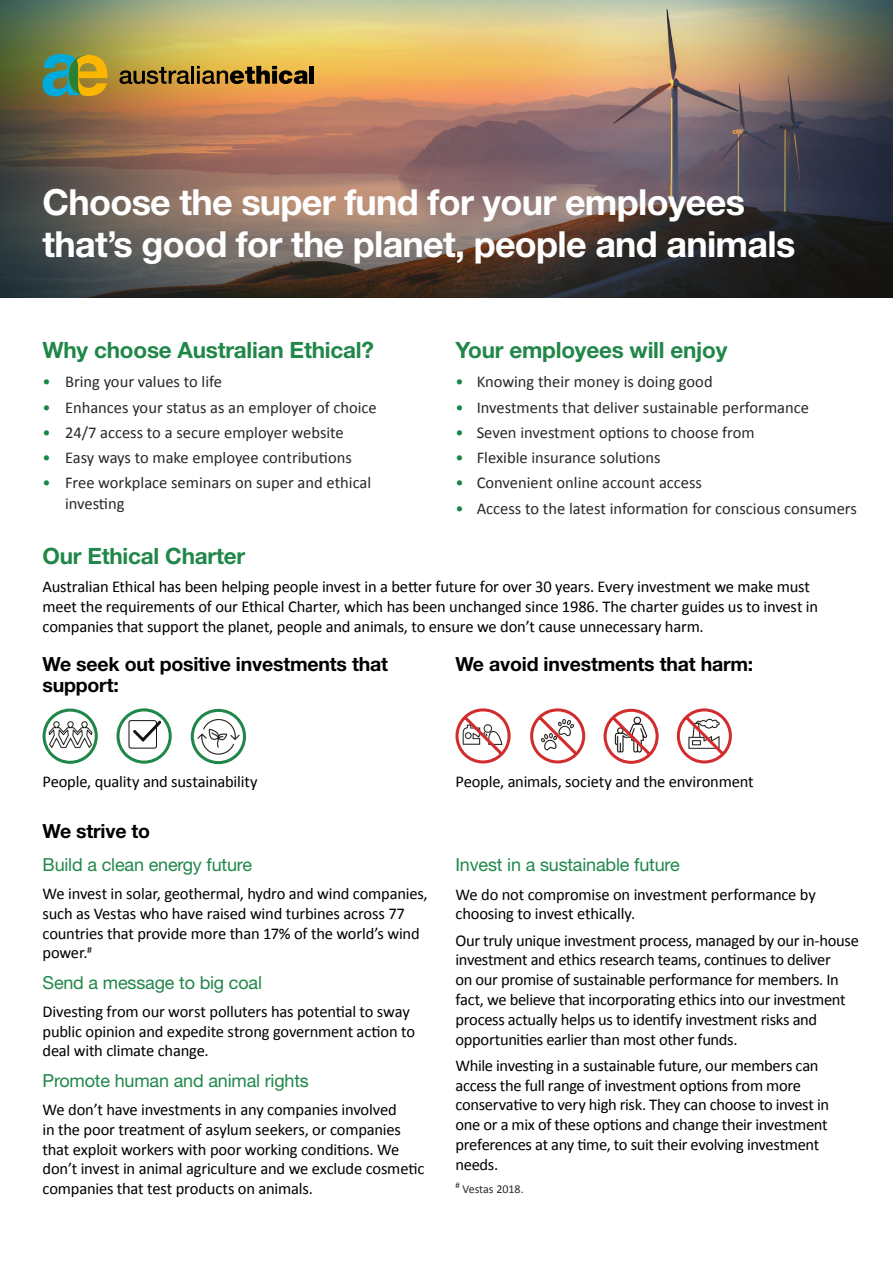
<style>
.page{position:relative;width:893px;height:1263px;background:#fff}
.page>*{position:absolute;margin:0;border:0;box-sizing:border-box;transform-origin:0 0}
.t1{font:700 36px/42px "Helvetica Neue";letter-spacing:-.02em;color:#fff}
.t2{font:700 22.5px "Helvetica Neue";letter-spacing:-.01em;color:#208749}
.t3{font:700 19.5px/21px "Helvetica Neue";letter-spacing:-.01em;color:#000}
.t4{font:18px "Helvetica Neue";letter-spacing:-.01em;color:#208749}
.t5{font:16.5px/19.8px "Calibri";letter-spacing:-.015em;color:#000}
.t6{font:16.5px/21px "Calibri";color:#282827}
.t7{font:12px "Calibri";color:#282827}
.s1{color:#188649}
</style>
<div class="page">
<img style="left:0;top:0;width:893px;height:298px">
<svg style="left:116px;top:708px;width:56px;height:56px"></svg>
<div style="left:129px;top:720px;width:28px;height:28px;border:1px solid #12100b;border-radius:2px"></div>
<svg style="left:42px;top:725px;width:56px;height:39px"></svg>
<img style="left:45px;top:708px;width:51px;height:52px">
<img style="left:190px;top:708px;width:56px;height:56px">
<svg style="left:455px;top:708px;width:56px;height:56px"></svg>
<svg style="left:530px;top:708px;width:56px;height:56px"></svg>
<svg style="left:603px;top:708px;width:56px;height:56px"></svg>
<svg style="left:676px;top:708px;width:56px;height:56px"></svg>
<svg style="left:43px;top:54px;width:64px;height:42px;background:#799a56"></svg>
<svg style="left:119px;top:67px;width:71px;height:17px"></svg>
<hr style="left:191px;top:66px;width:3px;height:18px;background:#000">
<svg style="left:197px;top:66px;width:111px;height:18px;background:#795d26"></svg>
<div style="left:309px;top:66px;width:5px;height:18px;background:#000"></div>
<h1 class="t1" style="left:43px;top:181px;width:754px">Choose the super fund for your employees that’s good for the planet, people and animals</h1>
<h2 class="t2" style="left:43px;top:336px;width:333px">Why choose Australian Ethical?</h2>
<p class="t6" style="left:43px;top:371px;width:181px"><span class="s1">•</span> Bring your values to life</p>
<p class="t6" style="left:43px;top:397px;width:336px"><span class="s1">•</span> Enhances your status as an employer of choice</p>
<p class="t6" style="left:43px;top:422px;width:303px"><span class="s1">•</span> 24/7 access to a secure employer website</p>
<p class="t6" style="left:43px;top:447px;width:311px"><span class="s1">•</span> Easy ways to make employee contributions</p>
<p class="t6" style="left:65px;top:472px;width:308px;text-indent:-23px"><span class="s1">•</span> Free workplace seminars on super and ethical investing</p>
<h2 class="t2" style="left:455px;top:336px;width:274px">Your employees will enjoy</h2>
<p class="t6" style="left:455px;top:371px;width:259px"><span class="s1">•</span> Knowing their money is doing good</p>
<p class="t6" style="left:455px;top:397px;width:355px"><span class="s1">•</span> Investments that deliver sustainable performance</p>
<p class="t6" style="left:455px;top:422px;width:301px"><span class="s1">•</span> Seven investment options to choose from</p>
<p class="t6" style="left:455px;top:447px;width:206px"><span class="s1">•</span> Flexible insurance solutions</p>
<p class="t6" style="left:455px;top:472px;width:248px"><span class="s1">•</span> Convenient online account access</p>
<p class="t6" style="left:455px;top:498px;width:403px"><span class="s1">•</span> Access to the latest information for conscious consumers</p>
<h2 class="t2" style="left:43px;top:542px;width:204px">Our Ethical Charter</h2>
<p class="t5" style="left:43px;top:577px;width:777px">Australian Ethical has been helping people invest in a better future for over 30 years. Every investment we make must meet the requirements of our Ethical Charter, which has been unchanged since 1986. The charter guides us to invest in companies that support the planet, people and animals, to ensure we don’t cause unnecessary harm.</p>
<p class="t3" style="left:43px;top:653px;width:347px">We seek out positive investments that support:</p>
<p class="t3" style="left:455px;top:653px;width:299px">We avoid investments that harm:</p>
<p class="t5" style="left:43px;top:772px;width:217px">People, quality and sustainability</p>
<p class="t3" style="left:43px;top:820px;width:109px">We strive to</p>
<p class="t4" style="left:43px;top:853px;width:211px">Build a clean energy future</p>
<p class="t5" style="left:43px;top:884px;width:387px">We invest in solar, geothermal, hydro and wind companies, such as Vestas who have raised wind turbines across 77 countries that provide more than 17% of the world’s wind power.<sup>#</sup></p>
<p class="t4" style="left:43px;top:971px;width:221px">Send a message to big coal</p>
<p class="t5" style="left:43px;top:1001px;width:374px">Divesting from our worst polluters has potential to sway public opinion and expedite strong government action to deal with climate change.</p>
<p class="t4" style="left:43px;top:1069px;width:268px">Promote human and animal rights</p>
<p class="t5" style="left:43px;top:1099px;width:383px">We don’t have investments in any companies involved<br>in the poor treatment of asylum seekers, or companies that exploit workers with poor working conditions. We don’t invest in animal agriculture and we exclude cosmetic companies that test products on animals.</p>
<p class="t5" style="left:455px;top:772px;width:300px">People, animals, society and the environment</p>
<p class="t4" style="left:455px;top:854px;width:226px">Invest in a sustainable future</p>
<p class="t5" style="left:455px;top:884px;width:362px">We do not compromise on investment performance by choosing to invest ethically.</p>
<p class="t5" style="left:455px;top:930px;width:405px">Our truly unique investment process, managed by our in-house investment and ethics research teams, continues to deliver<br>on our promise of sustainable performance for members. In fact, we believe that incorporating ethics into our investment process actually helps us to identify investment risks and opportunities earlier than most other funds.</p>
<p class="t5" style="left:455px;top:1055px;width:375px">While investing in a sustainable future, our members can access the full range of investment options from more conservative to very high risk. They can choose to invest in one or a mix of these options and change their investment preferences at any time, to suit their evolving investment needs.</p>
<p class="t7" style="left:455px;top:1181px;width:70px"><sup>#</sup> Vestas 2018.</p>
</div>
